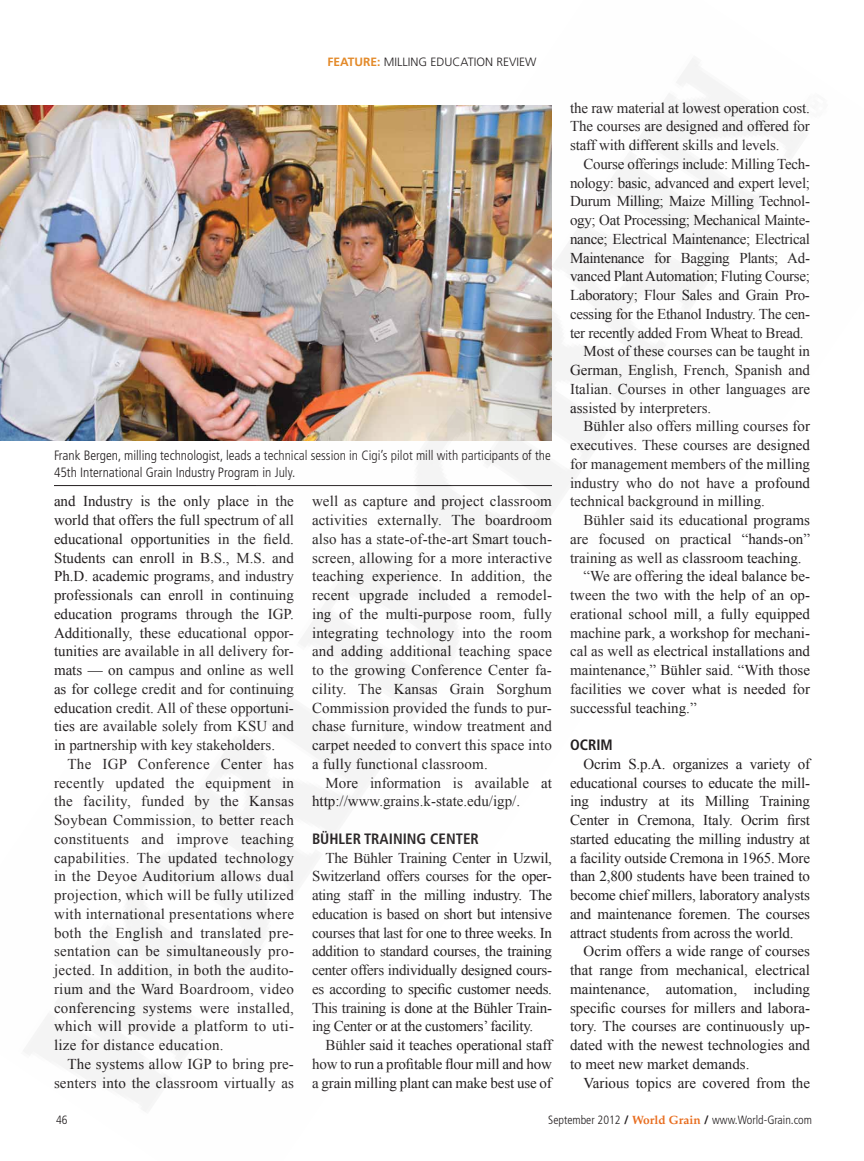
<style>
.page{position:relative;width:864px;height:1161px;background:#fff}
.page>*{position:absolute;margin:0;border:0;box-sizing:border-box;transform-origin:0 0}
.t1{font:15px/18.8px "Times New Roman";color:#231f20;text-align:justify}
.t2{font:15px "Times New Roman";letter-spacing:-.02em;color:#231f20}
.t3{font:700 condensed 15px "Frutiger LT Std";color:#231f20}
.t4{font:300 condensed 13.5px/16.5px "Frutiger LT Std";color:#231f20}
.t5{font:300 condensed 12px "Frutiger LT Std";color:#231f20}
.t6{font:300 12px "Frutiger LT Std";color:#231f20}
.s1{font-weight:700;color:#e38a2a}
.s2{font-weight:700;font-stretch:normal}
.s3{font-family:"Palatino LT Std";font-weight:700;font-stretch:normal;color:#e86d1f}
</style>
<div class="page">
<img style="left:0;top:58px;width:805px;height:1054px">
<p class="t6" style="left:328px;top:55px;width:210px"><span class="s1">FEATURE:</span> MILLING EDUCATION REVIEW</p>
<p class="t4" style="left:54px;top:448px;width:498px">Frank Bergen, milling technologist, leads a technical session in Cigi’s pilot mill with participants of the<br>45th International Grain Industry Program in July.</p>
<p class="t1" style="left:54px;top:492px;width:241px">and Industry is the only place in the world that offers the full spectrum of all educational opportunities in the field.<br>Students can enroll in B.S., M.S. and Ph.D. academic programs, and industry professionals can enroll in continuing education programs through the IGP.<br>Additionally, these educational oppor&shy;tunities are available in all delivery for&shy;mats — on campus and online as well as for college credit and for continuing education credit. All of these opportuni&shy;ties are available solely from KSU and in partnership with key stakeholders.</p>
<p class="t1" style="left:54px;top:754px;width:242px;text-indent:14px">The IGP Conference Center has recently updated the equipment in the facility, funded by the Kansas Soybean Commission, to better reach constituents and improve teaching capabilities. The updated technology in the Deyoe Auditorium allows dual projection, which will be fully utilized with international presentations where both the English and translated pre&shy;sentation can be simultaneously pro&shy;jected. In addition, in both the audito&shy;rium and the Ward Boardroom, video conferencing systems were installed, which will provide a platform to uti&shy;lize for distance education.</p>
<p class="t1" style="left:54px;top:1054px;width:242px;text-align:right">The systems allow IGP to bring pre&shy;senters into the classroom virtually as</p>
<p class="t1" style="left:312px;top:492px;width:242px">well as capture and project classroom activities externally. The boardroom also has a state-of-the-art Smart touch&shy;screen, allowing for a more interactive teaching experience. In addition, the recent upgrade included a remodel&shy;ing of the multi-purpose room, fully integrating technology into the room and adding additional teaching space to the growing Conference Center fa&shy;cility. The Kansas Grain Sorghum Commission provided the funds to pur&shy;chase furniture, window treatment and carpet needed to convert this space into a fully functional classroom.</p>
<p class="t1" style="left:312px;top:773px;width:241px;text-indent:13px">More information is available at http://www.grains.k-state.edu/igp/.</p>
<p class="t3" style="left:312px;top:830px;width:168px">BÜHLER TRAINING CENTER</p>
<p class="t1" style="left:312px;top:848px;width:242px;text-indent:13px">The Bühler Training Center in Uzwil, Switzerland offers courses for the oper&shy;ating staff in the milling industry. The education is based on short but intensive courses that last for one to three weeks. In addition to standard courses, the training center offers individually designed cours&shy;es according to specific customer needs.<br>This training is done at the Bühler Train&shy;ing Center or at the customers’ facility.</p>
<p class="t1" style="left:312px;top:1035px;width:241px;text-indent:13px">Bühler said it teaches operational staff how to run a profitable flour mill and how a grain milling plant can make best use of</p>
<p class="t1" style="left:570px;top:98px;width:241px">the raw material at lowest operation cost.<br>The courses are designed and offered for staff with different skills and levels.</p>
<p class="t2" style="left:584px;top:154px;width:228px">Course offerings include: Milling Tech-</p>
<p class="t2" style="left:570px;top:172px;width:242px">nology: basic, advanced and expert level;</p>
<p class="t2" style="left:570px;top:191px;width:242px">Durum Milling; Maize Milling Technol-</p>
<p class="t2" style="left:570px;top:210px;width:241px">ogy; Oat Processing; Mechanical Mainte-</p>
<p class="t2" style="left:570px;top:229px;width:242px">nance; Electrical Maintenance; Electrical</p>
<p class="t2" style="left:570px;top:247px;width:241px">Maintenance for Bagging Plants; Ad-</p>
<p class="t2" style="left:570px;top:266px;width:242px">vanced Plant Automation; Fluting Course;</p>
<p class="t2" style="left:570px;top:285px;width:241px">Laboratory; Flour Sales and Grain Pro-</p>
<p class="t2" style="left:570px;top:304px;width:242px">cessing for the Ethanol Industry. The cen-</p>
<p class="t2" style="left:570px;top:322px;width:235px">ter recently added From Wheat to Bread.</p>
<p class="t1" style="left:584px;top:342px;width:228px">Most of these courses can be taught in</p>
<p class="t1" style="left:570px;top:360px;width:241px">German, English, French, Spanish and</p>
<p class="t1" style="left:570px;top:379px;width:241px">Italian. Courses in other languages are</p>
<p class="t1" style="left:570px;top:398px;width:143px">assisted by interpreters.</p>
<p class="t1" style="left:584px;top:417px;width:228px">Bühler also offers milling courses for</p>
<p class="t1" style="left:570px;top:435px;width:241px">executives. These courses are designed</p>
<p class="t1" style="left:570px;top:454px;width:241px">for management members of the milling</p>
<p class="t1" style="left:570px;top:473px;width:241px">industry who do not have a profound</p>
<p class="t1" style="left:570px;top:492px;width:196px">technical background in milling.</p>
<p class="t1" style="left:584px;top:510px;width:228px">Bühler said its educational programs</p>
<p class="t1" style="left:570px;top:529px;width:241px">are focused on practical “hands-on”</p>
<p class="t1" style="left:570px;top:548px;width:233px">training as well as classroom teaching.</p>
<p class="t1" style="left:584px;top:567px;width:228px">“We are offering the ideal balance be-</p>
<p class="t1" style="left:570px;top:585px;width:241px">tween the two with the help of an op-</p>
<p class="t1" style="left:570px;top:604px;width:241px">erational school mill, a fully equipped</p>
<p class="t1" style="left:570px;top:623px;width:241px">machine park, a workshop for mechani-</p>
<p class="t1" style="left:570px;top:642px;width:241px">cal as well as electrical installations and</p>
<p class="t1" style="left:570px;top:660px;width:241px">maintenance,” Bühler said. “With those</p>
<p class="t1" style="left:570px;top:679px;width:241px">facilities we cover what is needed for</p>
<p class="t1" style="left:570px;top:698px;width:128px">successful teaching.”</p>
<p class="t3" style="left:570px;top:736px;width:19px">OCRIM</p>
<p class="t1" style="left:570px;top:754px;width:242px;text-indent:13px">Ocrim S.p.A. organizes a variety of educational courses to educate the mill&shy;ing industry at its Milling Training Center in Cremona, Italy. Ocrim first started educating the milling industry at a facility outside Cremona in 1965. More than 2,800 students have been trained to become chief millers, laboratory analysts and maintenance foremen. The courses attract students from across the world.</p>
<p class="t1" style="left:570px;top:942px;width:241px;text-indent:14px">Ocrim offers a wide range of courses that range from mechanical, electrical maintenance, automation, including specific courses for millers and labora&shy;tory. The courses are continuously up&shy;dated with the newest technologies and to meet new market demands.</p>
<p class="t1" style="left:584px;top:1073px;width:228px">Various topics are covered from the</p>
<p class="t5" style="left:56px;top:1113px;width:13px">46</p>
<p class="t5" style="left:548px;top:1113px;width:265px">September 2012 <span class="s2">/</span> <span class="s3">World Grain</span> <span class="s2">/</span> www.World-Grain.com</p>
</div>
